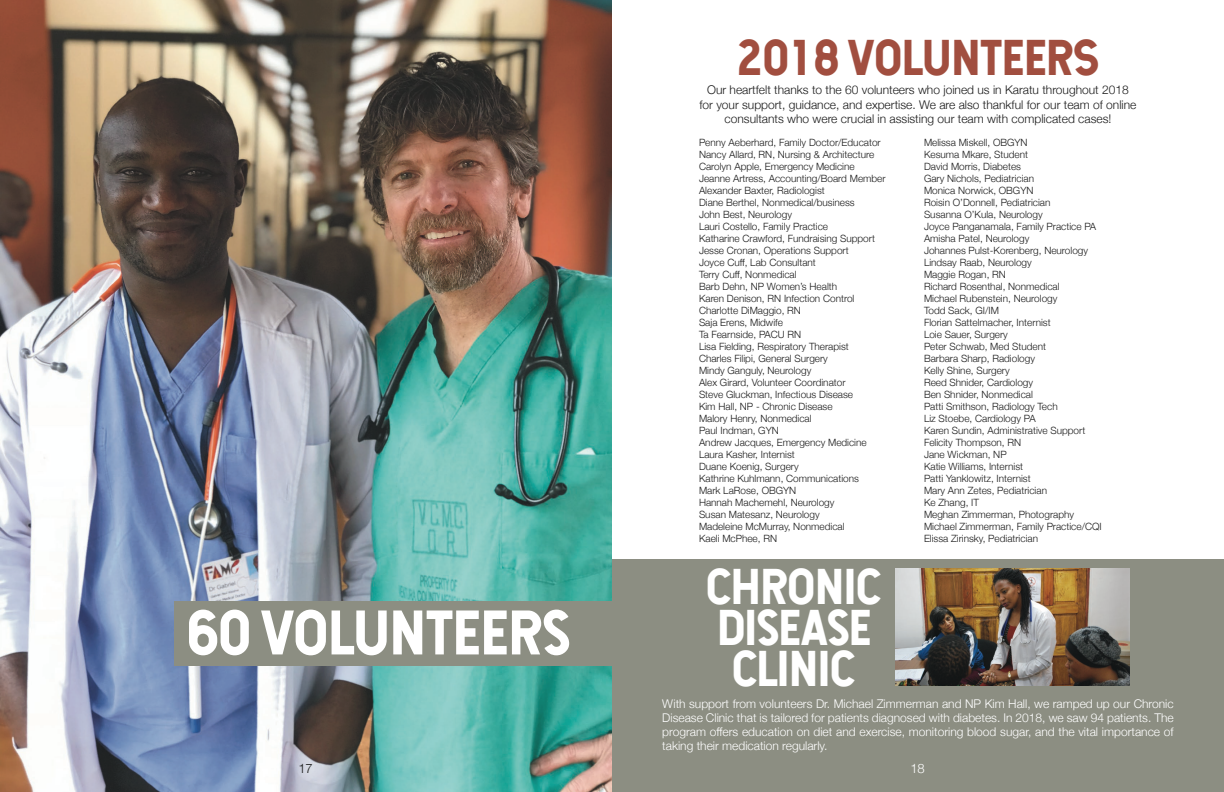
<style>
.page{position:relative;width:1224px;height:792px;background:#fff}
.page>*{position:absolute;margin:0;border:0;box-sizing:border-box;transform-origin:0 0}
.t1{font:60px "Hansief";color:#fff}
.t2{font:48px/41px "Hansief";color:#fff;text-align:center}
.t3{font:48px "Hansief";color:#a14e3f}
.t4{font:300 13px "Helvetica Neue";color:#1a1a1a}
.t5{font:300 13px "Helvetica Neue";color:#fff}
.t6{font:300 12px/14px "Helvetica Neue";color:#fff;text-align:justify}
.t7{font:300 12px/14.4px "Helvetica Neue";color:#1a1a1a;text-align:center}
.t8{font:300 10px/12px "Helvetica Neue";color:#1a1a1a}
</style>
<div class="page">
<img style="left:0;top:0;width:612px;height:792px">
<div style="left:174px;top:602px;width:438px;height:64px;background:#8c8e82"></div>
<div style="left:612px;top:559px;width:612px;height:233px;background:#8c8e82"></div>
<img style="left:896px;top:569px;width:233px;height:117px">
<h2 class="t3" style="left:737px;top:27px;width:364px">2018 VOLUNTEERS</h2>
<p class="t7" style="left:700px;top:82px;width:439px">Our heartfelt thanks to the 60 volunteers who joined us in Karatu throughout 2018 for your support, guidance, and expertise. We are also thankful for our team of online consultants who were crucial in assisting our team with complicated cases!</p>
<h1 class="t1" style="left:186px;top:594px;width:386px">60 VOLUNTEERS</h1>
<p class="t8" style="left:699px;top:136px;width:188px">Penny Aeberhard, Family Doctor/Educator<br>Nancy Allard, RN, Nursing &amp; Architecture<br>Carolyn Apple, Emergency Medicine<br>Jeanne Artress, Accounting/Board Member<br>Alexander Baxter, Radiologist<br>Diane Berthel, Nonmedical/business<br>John Best, Neurology<br>Lauri Costello, Family Practice<br>Katharine Crawford, Fundraising Support<br>Jesse Cronan, Operations Support<br>Joyce Cuff, Lab Consultant<br>Terry Cuff, Nonmedical<br>Barb Dehn, NP Women’s Health<br>Karen Denison, RN Infection Control<br>Charlotte DiMaggio, RN<br>Saja Erens, Midwife<br>Ta Fearnside, PACU RN<br>Lisa Fielding, Respiratory Therapist<br>Charles Filipi, General Surgery<br>Mindy Ganguly, Neurology<br>Alex Girard, Volunteer Coordinator<br>Steve Gluckman, Infectious Disease<br>Kim Hall, NP - Chronic Disease<br>Malory Henry, Nonmedical<br>Paul Indman, GYN<br>Andrew Jacques, Emergency Medicine<br>Laura Kasher, Internist<br>Duane Koenig, Surgery<br>Kathrine Kuhlmann, Communications<br>Mark LaRose, OBGYN<br>Hannah Machemehl, Neurology<br>Susan Matesanz, Neurology<br>Madeleine McMurray, Nonmedical<br>Kaeli McPhee, RN</p>
<p class="t8" style="left:924px;top:136px;width:179px">Melissa Miskell, OBGYN<br>Kesuma Mkare, Student<br>David Morris, Diabetes<br>Gary Nichols, Pediatrician<br>Monica Norwick, OBGYN<br>Roisin O’Donnell, Pediatrician<br>Susanna O’Kula, Neurology<br>Joyce Panganamala, Family Practice PA<br>Amisha Patel, Neurology<br>Johannes Pulst-Korenberg, Neurology<br>Lindsay Raab, Neurology<br>Maggie Rogan, RN<br>Richard Rosenthal, Nonmedical<br>Michael Rubenstein, Neurology<br>Todd Sack, GI/IM<br>Florian Sattelmacher, Internist<br>Loie Sauer, Surgery<br>Peter Schwab, Med Student<br>Barbara Sharp, Radiology<br>Kelly Shine, Surgery<br>Reed Shnider, Cardiology<br>Ben Shnider, Nonmedical<br>Patti Smithson, Radiology Tech<br>Liz Stoebe, Cardiology PA<br>Karen Sundin, Administrative Support<br>Felicity Thompson, RN<br>Jane Wickman, NP<br>Katie Williams, Internist<br>Patti Yanklowitz, Internist<br>Mary Ann Zetes, Pediatrician<br>Ke Zhang, IT<br>Meghan Zimmerman, Photography<br>Michael Zimmerman, Family Practice/CQI<br>Elissa Zirinsky, Pediatrician</p>
<h2 class="t2" style="left:707px;top:565px;width:176px">CHRONIC<br>DISEASE<br>CLINIC</h2>
<p class="t6" style="left:662px;top:696px;width:513px">With support from volunteers Dr. Michael Zimmerman and NP Kim Hall, we ramped up our Chronic Disease Clinic that is tailored for patients diagnosed with diabetes. In 2018, we saw 94 patients. The program offers education on diet and exercise, monitoring blood sugar, and the vital importance of taking their medication regularly.</p>
<h3 class="t4" style="left:298px;top:757px;width:16px">17</h3>
<h3 class="t5" style="left:910px;top:757px;width:16px">18</h3>
</div>
